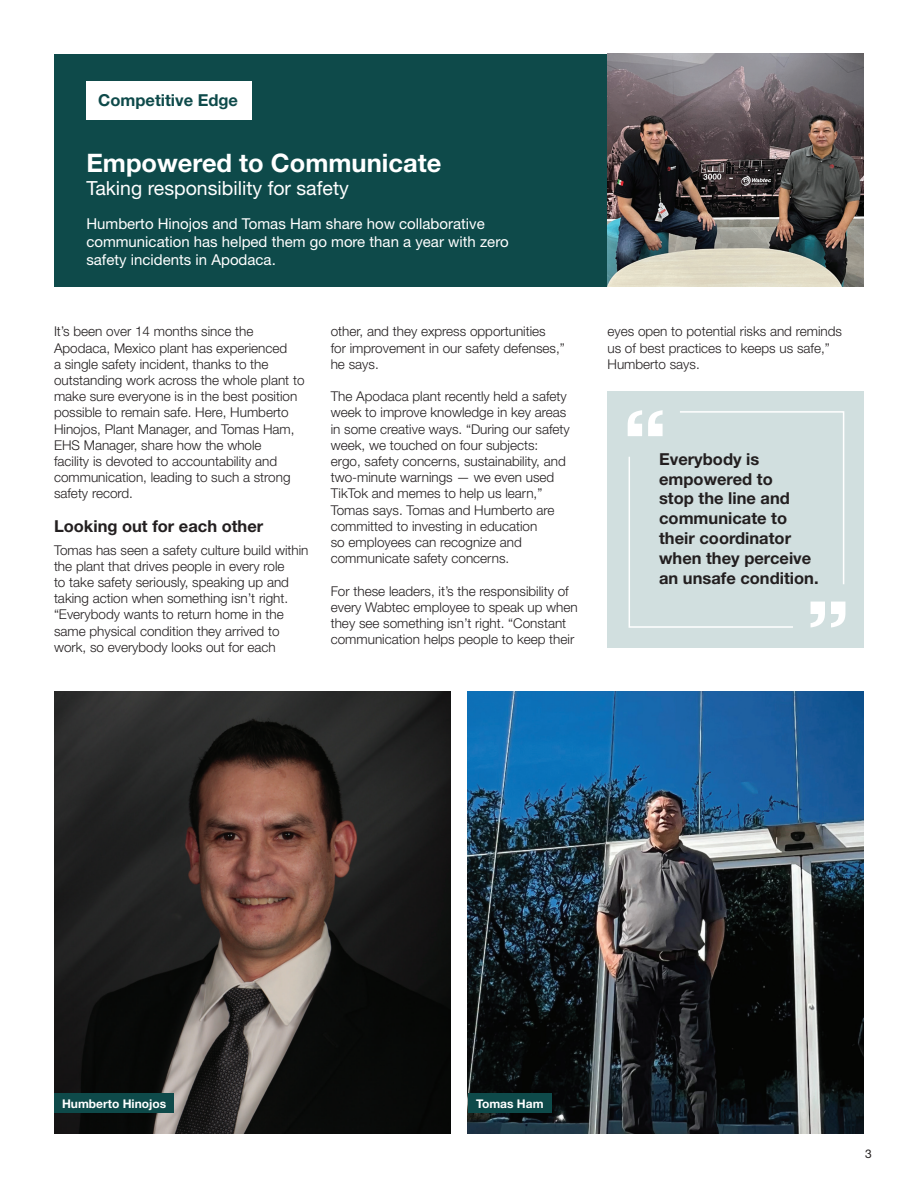
<style>
.page{position:relative;width:918px;height:1188px;background:#fff}
.page>*{position:absolute;margin:0;border:0;box-sizing:border-box;transform-origin:0 0}
.t1{font:700 25.5px "Helvetica Neue LT Std";color:#fff}
.t2{font:19.5px "Helvetica Neue LT Std";color:#fff}
.t3{font:700 16.5px/19.8px "Helvetica Neue LT Std";color:#231f20}
.t4{font:700 16.5px "Helvetica Neue LT Std";color:#0e4a4a}
.t5{font:15px/18px "Helvetica Neue LT Std";color:#fff}
.t6{font:300 13.5px/16.2px "Helvetica Neue LT Std";color:#231f20}
.t7{font:700 12px "Helvetica Neue LT Std";color:#fff}
.t8{font:12px "Helvetica Neue LT Std";color:#231f20}
</style>
<div class="page">
<div style="left:54px;top:54px;width:810px;height:232px;background:#0e4a4a"></div>
<div style="left:86px;top:82px;width:166px;height:38px;background:#fff"></div>
<img style="left:54px;top:691px;width:396px;height:443px">
<img style="left:468px;top:691px;width:396px;height:443px">
<img style="left:608px;top:54px;width:256px;height:232px">
<div style="left:608px;top:392px;width:256px;height:256px;background:#d1dfdf"></div>
<svg style="left:628px;top:410px;width:217px;height:218px"></svg>
<div style="left:54px;top:1094px;width:119px;height:19px;background:#0e4a4a"></div>
<div style="left:468px;top:1094px;width:84px;height:19px;background:#0e4a4a"></div>
<p class="t4" style="left:98px;top:90px;width:141px">Competitive Edge</p>
<h1 class="t1" style="left:86px;top:147px;width:356px">Empowered to Communicate</h1>
<h2 class="t2" style="left:86px;top:176px;width:264px">Taking responsibility for safety</h2>
<p class="t5" style="left:86px;top:215px;width:424px">Humberto Hinojos and Tomas Ham share how collaborative communication has helped them go more than a year with zero safety incidents in Apodaca.</p>
<p class="t6" style="left:54px;top:323px;width:252px">It’s been over 14 months since the Apodaca, Mexico plant has experienced<br>a single safety incident, thanks to the outstanding work across the whole plant to make sure everyone is in the best position possible to remain safe. Here, Humberto Hinojos, Plant Manager, and Tomas Ham, EHS Manager, share how the whole<br>facility is devoted to accountability and communication, leading to such a strong safety record.</p>
<p class="t3" style="left:54px;top:515px;width:211px">Looking out for each other</p>
<p class="t6" style="left:54px;top:541px;width:256px">Tomas has seen a safety culture build within the plant that drives people in every role<br>to take safety seriously, speaking up and taking action when something isn’t right. “Everybody wants to return home in the same physical condition they arrived to work, so everybody looks out for each</p>
<p class="t6" style="left:331px;top:323px;width:236px">other, and they express opportunities<br>for improvement in our safety defenses,” he says.</p>
<p class="t6" style="left:331px;top:388px;width:241px">The Apodaca plant recently held a safety week to improve knowledge in key areas in some creative ways. “During our safety week, we touched on four subjects: ergo, safety concerns, sustainability, and two-minute warnings — we even used TikTok and memes to help us learn,” Tomas says. Tomas and Humberto are committed to investing in education<br>so employees can recognize and communicate safety concerns.</p>
<p class="t6" style="left:331px;top:582px;width:249px">For these leaders, it’s the responsibility of every Wabtec employee to speak up when they see something isn’t right. “Constant communication helps people to keep their</p>
<p class="t6" style="left:608px;top:323px;width:236px">eyes open to potential risks and reminds us of best practices to keeps us safe,”<br>Humberto says.</p>
<p class="t3" style="left:659px;top:449px;width:161px">Everybody is empowered to<br>stop the line and communicate to their coordinator when they perceive an unsafe condition.</p>
<p class="t7" style="left:62px;top:1096px;width:106px">Humberto Hinojos</p>
<p class="t7" style="left:476px;top:1096px;width:69px">Tomas Ham</p>
<p class="t8" style="left:865px;top:1146px;width:8px">3</p>
</div>
